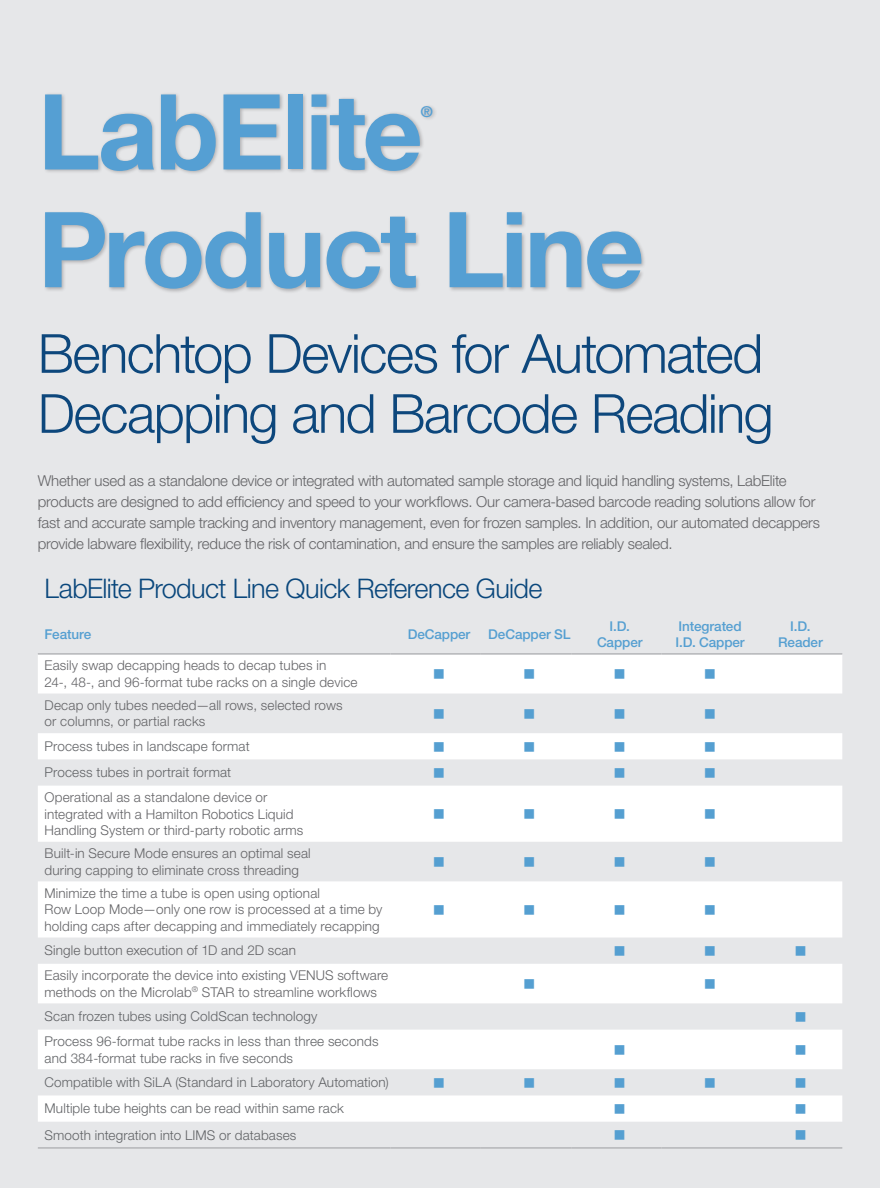
<style>
.page{position:relative;width:880px;height:1188px;background:#fff}
.page>*{position:absolute;margin:0;border:0;box-sizing:border-box;transform-origin:0 0}
.Headline{font:700 105px "Helvetica Neue LT Pro";letter-spacing:-.03em;color:#559fd3}
.Headline-2{font:300 54px/60px "Helvetica Neue LT Pro";letter-spacing:-.03em;color:#0d477c}
.t1{font:300 27px "Helvetica Neue LT Pro";letter-spacing:-.025em;color:#0a477c}
.t2{font:16.5px "Wingdings";color:#559fd1}
.Body_Copy{font:300 15px/21px "Helvetica Neue LT Pro";letter-spacing:-.015em;color:#636366}
.Headline-3{font:700 15px "Helvetica Neue LT Pro";color:#559fd3}
.Body_Copy-2{font:300 13.5px/16.5px "Helvetica Neue LT Pro";letter-spacing:.01em;color:#636366}
.Body_Copy-3{font:300 13.5px/16.5px "Helvetica Neue LT Pro";letter-spacing:.01em;color:#616366}
.t3{font:500 13.5px/16.5px "Helvetica Neue LT Pro";letter-spacing:-.005em;color:#559fd1;text-align:center}
</style>
<div class="page">
<div style="left:0;top:0;width:879px;height:1188px;background:#e6e7e9"></div>
<svg style="left:38px;top:655px;width:804px;height:467px;fill:#fff"></svg>
<hr style="left:38px;top:653px;width:352px;height:2px;background:#b4b5b8">
<hr style="left:390px;top:653px;width:90px;height:2px;background:#b4b5b8">
<hr style="left:480px;top:653px;width:91px;height:2px;background:#b4b5b8">
<hr style="left:571px;top:653px;width:90px;height:2px;background:#b4b5b8">
<hr style="left:661px;top:653px;width:90px;height:2px;background:#b4b5b8">
<hr style="left:751px;top:653px;width:91px;height:2px;background:#b4b5b8">
<hr style="left:38px;top:1147px;width:352px;height:2px;background:#b4b5b8">
<hr style="left:390px;top:1147px;width:90px;height:2px;background:#b4b5b8">
<hr style="left:480px;top:1147px;width:91px;height:2px;background:#b4b5b8">
<hr style="left:571px;top:1147px;width:90px;height:2px;background:#b4b5b8">
<hr style="left:661px;top:1147px;width:90px;height:2px;background:#b4b5b8">
<hr style="left:751px;top:1147px;width:91px;height:2px;background:#b4b5b8">
<div style="left:43px;top:92px;width:602px;height:202px;background:#231f20;opacity:.28"></div>
<p class="Headline" style="left:38px;top:66px;width:386px">LabElite</p>
<p class="Headline-3" style="left:420px;top:102px;width:13px">®</p>
<p class="Headline" style="left:38px;top:183px;width:608px">Product Line</p>
<p class="Headline-2" style="left:38px;top:322px;width:737px">Benchtop Devices for Automated<br>Decapping and Barcode Reading</p>
<p class="Body_Copy" style="left:38px;top:470px;width:783px">Whether used as a standalone device or integrated with automated sample storage and liquid handling systems, LabElite products are designed to add efficiency and speed to your workflows. Our camera-based barcode reading solutions allow for fast and accurate sample tracking and inventory management, even for frozen samples. In addition, our automated decappers provide labware flexibility, reduce the risk of contamination, and ensure the samples are reliably sealed.</p>
<p class="t1" style="left:45px;top:572px;width:499px">LabElite Product Line Quick Reference Guide</p>
<p class="t3" style="left:45px;top:626px;width:48px">Feature</p>
<p class="t3" style="left:407px;top:626px;width:64px">DeCapper</p>
<p class="t3" style="left:488px;top:626px;width:84px">DeCapper SL</p>
<p class="t3" style="left:596px;top:617px;width:47px">I.D.<br>Capper</p>
<p class="t3" style="left:675px;top:617px;width:71px;text-align:left">Integrated<br>I.D. Capper</p>
<p class="t3" style="left:778px;top:617px;width:46px">I.D.<br>Reader</p>
<p class="Body_Copy-2" style="left:45px;top:657px;width:283px">Easily swap decapping heads to decap tubes in</p>
<p class="Body_Copy-2" style="left:45px;top:673px;width:314px">24-, 48-, and 96-format tube racks on a single device</p>
<p class="t2" style="left:433px;top:665px;width:14px">■</p>
<p class="t2" style="left:523px;top:665px;width:14px">■</p>
<p class="t2" style="left:613px;top:665px;width:14px">■</p>
<p class="t2" style="left:703px;top:665px;width:14px">■</p>
<p class="Body_Copy-2" style="left:45px;top:697px;width:299px">Decap only tubes needed—all rows, selected rows</p>
<p class="Body_Copy-2" style="left:45px;top:713px;width:162px">or columns, or partial racks</p>
<p class="t2" style="left:433px;top:705px;width:14px">■</p>
<p class="t2" style="left:523px;top:705px;width:14px">■</p>
<p class="t2" style="left:613px;top:705px;width:14px">■</p>
<p class="t2" style="left:703px;top:705px;width:14px">■</p>
<p class="Body_Copy-3" style="left:45px;top:738px;width:206px">Process tubes in landscape format</p>
<p class="t2" style="left:433px;top:738px;width:14px">■</p>
<p class="t2" style="left:523px;top:738px;width:14px">■</p>
<p class="t2" style="left:613px;top:738px;width:14px">■</p>
<p class="t2" style="left:703px;top:738px;width:14px">■</p>
<p class="Body_Copy-3" style="left:45px;top:764px;width:188px">Process tubes in portrait format</p>
<p class="t2" style="left:433px;top:764px;width:14px">■</p>
<p class="t2" style="left:613px;top:764px;width:14px">■</p>
<p class="t2" style="left:703px;top:764px;width:14px">■</p>
<p class="Body_Copy-2" style="left:45px;top:789px;width:260px">Operational as a standalone device or integrated with a Hamilton Robotics Liquid<br>Handling System or third-party robotic arms</p>
<p class="t2" style="left:433px;top:805px;width:14px">■</p>
<p class="t2" style="left:523px;top:805px;width:14px">■</p>
<p class="t2" style="left:613px;top:805px;width:14px">■</p>
<p class="t2" style="left:703px;top:805px;width:14px">■</p>
<p class="Body_Copy-2" style="left:45px;top:845px;width:267px">Built-in Secure Mode ensures an optimal seal</p>
<p class="Body_Copy-2" style="left:45px;top:861px;width:256px">during capping to eliminate cross threading</p>
<p class="t2" style="left:433px;top:853px;width:14px">■</p>
<p class="t2" style="left:523px;top:853px;width:14px">■</p>
<p class="t2" style="left:613px;top:853px;width:14px">■</p>
<p class="t2" style="left:703px;top:853px;width:14px">■</p>
<p class="Body_Copy-2" style="left:45px;top:884px;width:277px">Minimize the time a tube is open using optional</p>
<p class="Body_Copy-2" style="left:45px;top:901px;width:339px">Row Loop Mode—only one row is processed at a time by holding caps after decapping and immediately recapping</p>
<p class="t2" style="left:433px;top:901px;width:14px">■</p>
<p class="t2" style="left:523px;top:901px;width:14px">■</p>
<p class="t2" style="left:613px;top:901px;width:14px">■</p>
<p class="t2" style="left:703px;top:901px;width:14px">■</p>
<p class="Body_Copy-2" style="left:45px;top:942px;width:253px">Single button execution of 1D and 2D scan</p>
<p class="t2" style="left:613px;top:942px;width:14px">■</p>
<p class="t2" style="left:703px;top:942px;width:14px">■</p>
<p class="t2" style="left:794px;top:942px;width:14px">■</p>
<p class="Body_Copy-2" style="left:45px;top:967px;width:345px">Easily incorporate the device into existing VENUS software methods on the Microlab<sup>®</sup> STAR to streamline workflows</p>
<p class="t2" style="left:523px;top:975px;width:14px">■</p>
<p class="t2" style="left:703px;top:975px;width:14px">■</p>
<p class="Body_Copy-3" style="left:45px;top:1008px;width:274px">Scan frozen tubes using ColdScan technology</p>
<p class="t2" style="left:794px;top:1008px;width:14px">■</p>
<p class="Body_Copy-3" style="left:45px;top:1033px;width:335px">Process 96-format tube racks in less than three seconds and 384-format tube racks in five seconds</p>
<p class="t2" style="left:613px;top:1041px;width:14px">■</p>
<p class="t2" style="left:794px;top:1041px;width:14px">■</p>
<p class="Body_Copy-3" style="left:45px;top:1074px;width:345px">Compatible with SiLA (Standard in Laboratory Automation)</p>
<p class="t2" style="left:433px;top:1074px;width:14px">■</p>
<p class="t2" style="left:523px;top:1074px;width:14px">■</p>
<p class="t2" style="left:613px;top:1074px;width:14px">■</p>
<p class="t2" style="left:703px;top:1074px;width:14px">■</p>
<p class="t2" style="left:794px;top:1074px;width:14px">■</p>
<p class="Body_Copy-3" style="left:45px;top:1100px;width:301px">Multiple tube heights can be read within same rack</p>
<p class="t2" style="left:613px;top:1100px;width:14px">■</p>
<p class="t2" style="left:794px;top:1100px;width:14px">■</p>
<p class="Body_Copy-3" style="left:45px;top:1126px;width:253px">Smooth integration into LIMS or databases</p>
<p class="t2" style="left:613px;top:1126px;width:14px">■</p>
<p class="t2" style="left:794px;top:1126px;width:14px">■</p>
</div>
